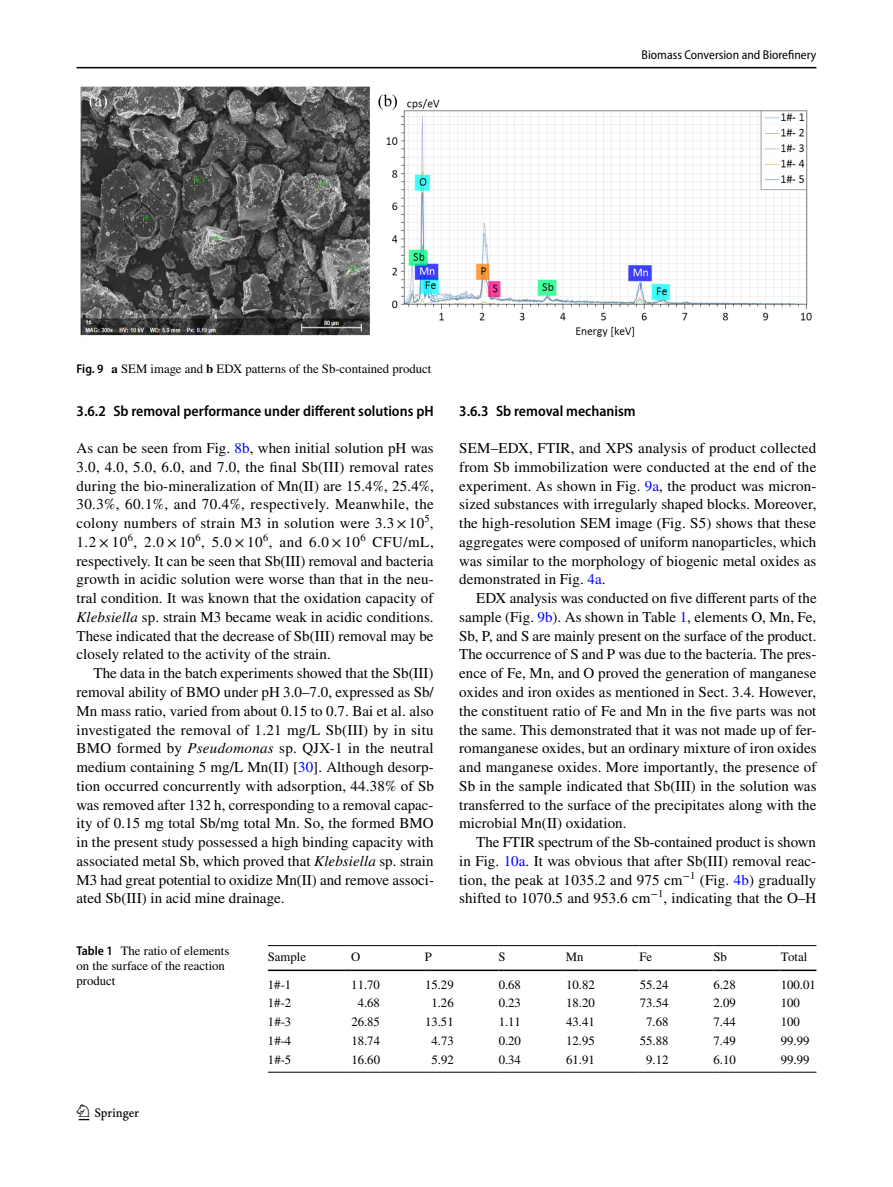
<style>
.page{position:relative;width:893px;height:1187px;background:#fff}
.page>*{position:absolute;margin:0;border:0;box-sizing:border-box;transform-origin:0 0}
.t1{font:22.5px "Springnew Regular 2";color:#000}
.t2{font:15px/18.8px "STIX";letter-spacing:.005em;color:#000;text-align:justify}
.t3{font:600 semi-condensed 15px "Myriad Pro";color:#000}
.t4{font:12.75px/15px "STIX";color:#000}
.t5{font:semi-condensed 12.75px "Myriad Pro";color:#000}
.s1{font-family:"Myriad Pro";font-weight:600;font-stretch:semi-condensed}
.s2{font-weight:700}
.s3{color:#00f}
.s4{font-style:italic}
</style>
<div class="page">
<hr style="left:77px;top:67px;width:739px;height:1px;background:#000">
<img style="left:81px;top:87px;width:731px;height:250px">
<hr style="left:268px;top:945px;width:83px;height:1px;background:#000">
<hr style="left:268px;top:969px;width:83px;height:2px;background:#000">
<hr style="left:351px;top:945px;width:74px;height:1px;background:#000">
<hr style="left:351px;top:969px;width:74px;height:2px;background:#000">
<hr style="left:425px;top:945px;width:74px;height:1px;background:#000">
<hr style="left:425px;top:969px;width:74px;height:2px;background:#000">
<hr style="left:499px;top:945px;width:67px;height:1px;background:#000">
<hr style="left:499px;top:969px;width:67px;height:2px;background:#000">
<hr style="left:566px;top:945px;width:74px;height:1px;background:#000">
<hr style="left:566px;top:969px;width:74px;height:2px;background:#000">
<hr style="left:640px;top:945px;width:73px;height:1px;background:#000">
<hr style="left:640px;top:969px;width:73px;height:2px;background:#000">
<hr style="left:713px;top:945px;width:68px;height:1px;background:#000">
<hr style="left:713px;top:969px;width:68px;height:2px;background:#000">
<hr style="left:781px;top:945px;width:35px;height:1px;background:#000">
<hr style="left:781px;top:969px;width:35px;height:2px;background:#000">
<hr style="left:268px;top:1071px;width:83px;height:1px;background:#000">
<hr style="left:351px;top:1071px;width:74px;height:1px;background:#000">
<hr style="left:425px;top:1071px;width:74px;height:1px;background:#000">
<hr style="left:499px;top:1071px;width:67px;height:1px;background:#000">
<hr style="left:566px;top:1071px;width:74px;height:1px;background:#000">
<hr style="left:640px;top:1071px;width:73px;height:1px;background:#000">
<hr style="left:713px;top:1071px;width:68px;height:1px;background:#000">
<hr style="left:781px;top:1071px;width:35px;height:1px;background:#000">
<p class="t5" style="left:642px;top:48px;width:176px">Biomass Conversion and Biorefinery</p>
<p class="t4" style="left:77px;top:362px;width:356px"><span class="s1">Fig. 9</span> <span class="s2">a</span> SEM image and <span class="s2">b</span> EDX patterns of the Sb-contained product</p>
<p class="t3" style="left:77px;top:402px;width:359px">3.6.2 Sb removal performance under different solutions pH</p>
<p class="t2" style="left:77px;top:439px;width:359px">As can be seen from Fig. <span class="s3">8b</span>, when initial solution pH was 3.0, 4.0, 5.0, 6.0, and 7.0, the final Sb(III) removal rates during the bio-mineralization of Mn(II) are 15.4%, 25.4%, 30.3%, 60.1%, and 70.4%, respectively. Meanwhile, the colony numbers of strain M3 in solution were 3.3 × -10<sup>5</sup>, 1.2 × -10<sup>6</sup>, 2.0 × -10<sup>6</sup>, 5.0 × -10<sup>6</sup>, and 6.0 × -10<sup>6</sup> CFU/mL, respectively. It can be seen that Sb(III) removal and bacteria growth in acidic solution were worse than that in the neu&shy;tral condition. It was known that the oxidation capacity of <span class="s4">Klebsiella</span> sp. strain M3 became weak in acidic conditions.<br>These indicated that the decrease of Sb(III) removal may be closely related to the activity of the strain.</p>
<p class="t2" style="left:77px;top:664px;width:359px;text-indent:17px">The data in the batch experiments showed that the Sb(III) removal ability of BMO under pH 3.0–7.0, expressed as Sb/ Mn mass ratio, varied from about 0.15 to 0.7. Bai et al. also investigated the removal of 1.21 mg/L Sb(III) by in situ BMO formed by <span class="s4">Pseudomonas</span> sp. QJX-1 in the neutral medium containing 5 mg/L Mn(II) [<span class="s3">30</span>]. Although desorp&shy;tion occurred concurrently with adsorption, 44.38% of Sb was removed after 132 h, corresponding to a removal capac&shy;ity of 0.15 mg total Sb/mg total Mn. So, the formed BMO in the present study possessed a high binding capacity with associated metal Sb, which proved that <span class="s4">Klebsiella</span> sp. strain M3 had great potential to oxidize Mn(II) and remove associ&shy;ated Sb(III) in acid mine drainage.</p>
<p class="t3" style="left:459px;top:402px;width:178px">3.6.3 Sb removal mechanism</p>
<p class="t2" style="left:459px;top:439px;width:359px">SEM–EDX, FTIR, and XPS analysis of product collected from Sb immobilization were conducted at the end of the experiment. As shown in Fig. <span class="s3">9a</span>, the product was micron&shy;sized substances with irregularly shaped blocks. Moreover, the high-resolution SEM image (Fig. S5) shows that these aggregates were composed of uniform nanoparticles, which was similar to the morphology of biogenic metal oxides as demonstrated in Fig. <span class="s3">4a</span>.</p>
<p class="t2" style="left:459px;top:589px;width:359px;text-indent:17px">EDX analysis was conducted on five different parts of the sample (Fig. <span class="s3">9b</span>). As shown in Table <span class="s3">1</span>, elements O, Mn, Fe, Sb, P, and S are mainly present on the surface of the product.<br>The occurrence of S and P was due to the bacteria. The pres&shy;ence of Fe, Mn, and O proved the generation of manganese oxides and iron oxides as mentioned in Sect. 3.4. However, the constituent ratio of Fe and Mn in the five parts was not the same. This demonstrated that it was not made up of fer&shy;romanganese oxides, but an ordinary mixture of iron oxides and manganese oxides. More importantly, the presence of Sb in the sample indicated that Sb(III) in the solution was transferred to the surface of the precipitates along with the microbial Mn(II) oxidation.</p>
<p class="t2" style="left:459px;top:833px;width:359px;text-indent:17px">The FTIR spectrum of the Sb-contained product is shown in Fig. <span class="s3">10a</span>. It was obvious that after Sb(III) removal reac&shy;tion, the peak at 1035.2 and 975 cm<sup>−1</sup> (Fig. <span class="s3">4b</span>) gradually shifted to 1070.5 and 953.6 cm<sup>−1</sup>, indicating that the O–H</p>
<p class="t4" style="left:77px;top:943px;width:154px"><span class="s1">Table 1</span> The ratio of elements on the surface of the reaction product</p>
<p class="t4" style="left:268px;top:949px;width:40px">Sample</p>
<p class="t4" style="left:351px;top:949px;width:11px">O</p>
<p class="t4" style="left:425px;top:949px;width:9px">P</p>
<p class="t4" style="left:499px;top:949px;width:9px">S</p>
<p class="t4" style="left:566px;top:949px;width:19px">Mn</p>
<p class="t4" style="left:640px;top:949px;width:14px">Fe</p>
<p class="t4" style="left:713px;top:949px;width:15px">Sb</p>
<p class="t4" style="left:781px;top:949px;width:28px">Total</p>
<p class="t4" style="left:268px;top:977px;width:25px">1#-1</p>
<p class="t4" style="left:351px;top:977px;width:30px">11.70</p>
<p class="t4" style="left:425px;top:977px;width:30px">15.29</p>
<p class="t4" style="left:499px;top:977px;width:24px">0.68</p>
<p class="t4" style="left:566px;top:977px;width:30px">10.82</p>
<p class="t4" style="left:640px;top:977px;width:30px">55.24</p>
<p class="t4" style="left:713px;top:977px;width:24px">6.28</p>
<p class="t4" style="left:781px;top:977px;width:37px">100.01</p>
<p class="t4" style="left:268px;top:996px;width:25px">1#-2</p>
<p class="t4" style="left:358px;top:996px;width:24px">4.68</p>
<p class="t4" style="left:431px;top:996px;width:24px">1.26</p>
<p class="t4" style="left:499px;top:996px;width:24px">0.23</p>
<p class="t4" style="left:566px;top:996px;width:30px">18.20</p>
<p class="t4" style="left:640px;top:996px;width:30px">73.54</p>
<p class="t4" style="left:713px;top:996px;width:24px">2.09</p>
<p class="t4" style="left:781px;top:996px;width:21px">100</p>
<p class="t4" style="left:268px;top:1015px;width:25px">1#-3</p>
<p class="t4" style="left:351px;top:1015px;width:30px">26.85</p>
<p class="t4" style="left:425px;top:1015px;width:30px">13.51</p>
<p class="t4" style="left:499px;top:1015px;width:24px">1.11</p>
<p class="t4" style="left:566px;top:1015px;width:30px">43.41</p>
<p class="t4" style="left:646px;top:1015px;width:24px">7.68</p>
<p class="t4" style="left:713px;top:1015px;width:24px">7.44</p>
<p class="t4" style="left:781px;top:1015px;width:21px">100</p>
<p class="t4" style="left:268px;top:1033px;width:25px">1#-4</p>
<p class="t4" style="left:351px;top:1033px;width:30px">18.74</p>
<p class="t4" style="left:431px;top:1033px;width:24px">4.73</p>
<p class="t4" style="left:499px;top:1033px;width:24px">0.20</p>
<p class="t4" style="left:566px;top:1033px;width:30px">12.95</p>
<p class="t4" style="left:640px;top:1033px;width:30px">55.88</p>
<p class="t4" style="left:713px;top:1033px;width:24px">7.49</p>
<p class="t4" style="left:781px;top:1033px;width:30px">99.99</p>
<p class="t4" style="left:268px;top:1052px;width:25px">1#-5</p>
<p class="t4" style="left:351px;top:1052px;width:30px">16.60</p>
<p class="t4" style="left:431px;top:1052px;width:24px">5.92</p>
<p class="t4" style="left:499px;top:1052px;width:24px">0.34</p>
<p class="t4" style="left:566px;top:1052px;width:30px">61.91</p>
<p class="t4" style="left:646px;top:1052px;width:24px">9.12</p>
<p class="t4" style="left:713px;top:1052px;width:24px">6.10</p>
<p class="t4" style="left:781px;top:1052px;width:30px">99.99</p>
<h1 class="t1" style="left:79px;top:1104px;width:62px">1 3</h1>
</div>
